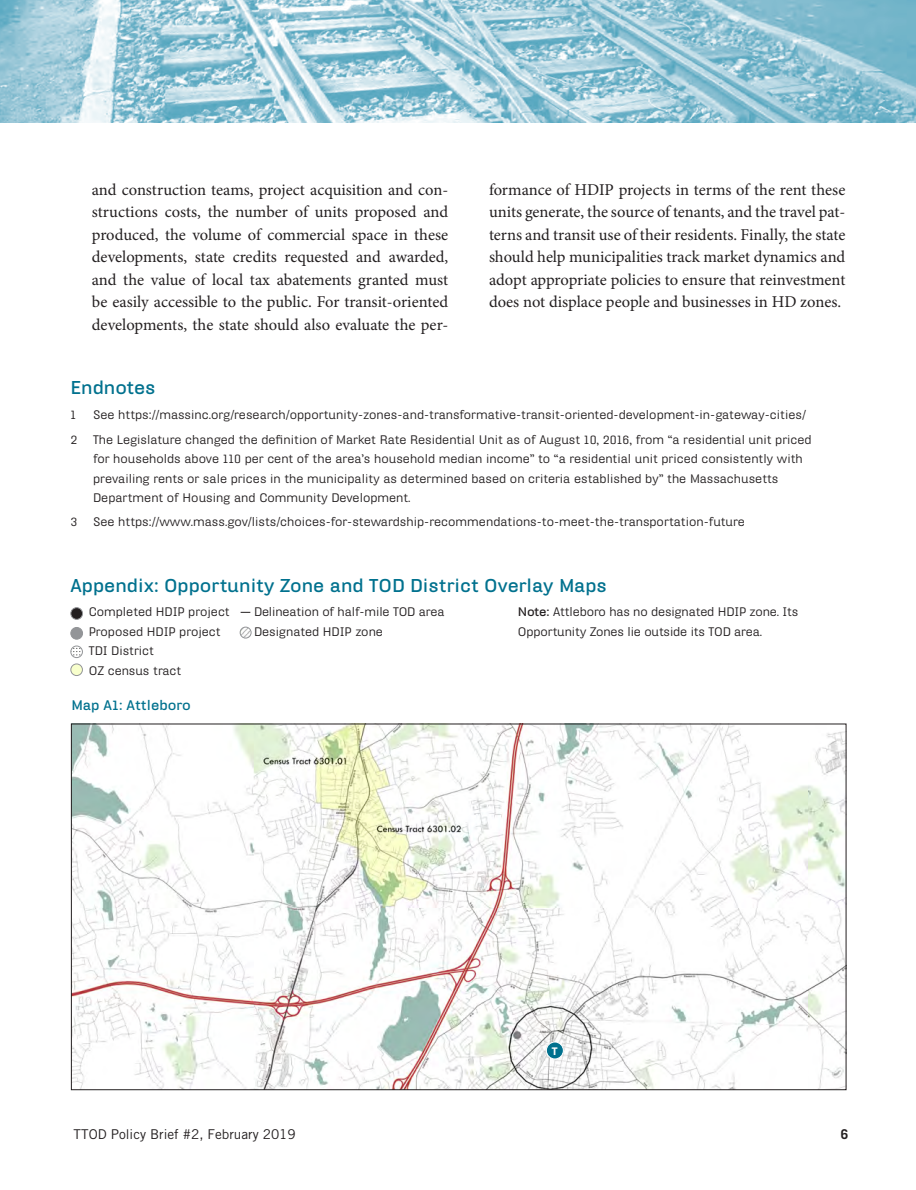
<style>
.page{position:relative;width:916px;height:1190px;background:#fff}
.page>*{position:absolute;margin:0;border:0;box-sizing:border-box;transform-origin:0 0}
.head_1{font:700 18px "Hydra Text";color:#00718e}
.new_body{font:16.5px/22.5px "Minion Pro";color:#231f20;text-align:justify}
.body{font:13.5px "Trade Gothic";color:#231f20}
.subhead{font:700 13.5px "Hydra Text";color:#00718e}
.body-2{font:700 13.5px "Trade Gothic";color:#231f20}
.new_chart_text{font:12px/19.5px "Hydra Text";color:#231f20}
.box_head{font:900 10.5px "Hydra Text";color:#fff}
.s1{font-weight:700}
</style>
<div class="page">
<img style="left:0;top:0;width:915px;height:122px">
<img style="left:73px;top:725px;width:771px;height:362px">
<div style="left:546px;top:1042px;width:17px;height:16px;background:#00718e;border-radius:50%"></div>
<div style="left:545px;top:1041px;width:18px;height:18px;border:1px solid #fff;border-radius:50%"></div>
<div style="left:71px;top:627px;width:11px;height:12px;background:#939598;border-radius:50%"></div>
<div style="left:71px;top:627px;width:12px;height:12px;border:1px solid #939598;border-radius:50%"></div>
<div style="left:71px;top:607px;width:11px;height:12px;background:#231f20;border-radius:50%"></div>
<div style="left:71px;top:607px;width:12px;height:12px;border:1px solid #939598;border-radius:50%"></div>
<svg style="left:71px;top:648px;width:12px;height:7px"></svg>
<div style="left:71px;top:646px;width:12px;height:11px;border:1px solid #939598;border-radius:50%"></div>
<svg style="left:240px;top:627px;width:11px;height:11px"></svg>
<div style="left:240px;top:627px;width:11px;height:11px;border:1px solid #939598;border-radius:50%"></div>
<svg style="left:71px;top:665px;width:11px;height:10px"></svg>
<div style="left:71px;top:663px;width:12px;height:12px;border:1px solid #939598;border-radius:50%"></div>
<p class="new_body" style="left:92px;top:178px;width:358px">and construction teams, project acquisition and con&shy;structions costs, the number of units proposed and produced, the volume of commercial space in these developments, state credits requested and awarded, and the value of local tax abatements granted must be easily accessible to the public. For transit-oriented developments, the state should also evaluate the per-</p>
<p class="new_body" style="left:489px;top:178px;width:358px">formance of HDIP projects in terms of the rent these units generate, the source of tenants, and the travel pat&shy;terns and transit use of their residents. Finally, the state should help municipalities track market dynamics and adopt appropriate policies to ensure that reinvestment does not displace people and businesses in HD zones.</p>
<p class="head_1" style="left:71px;top:376px;width:87px">Endnotes</p>
<p class="new_chart_text" style="left:71px;top:405px;width:7px">1</p>
<p class="new_chart_text" style="left:93px;top:405px;width:714px">See https://massinc.org/research/opportunity-zones-and-transformative-transit-oriented-development-in-gateway-cities/</p>
<p class="new_chart_text" style="left:71px;top:429px;width:9px">2</p>
<p class="new_chart_text" style="left:93px;top:429px;width:719px">The Legislature changed the definition of Market Rate Residential Unit as of August 10, 2016, from “a residential unit priced for households above 110 per cent of the area’s household median income” to “a residential unit priced consistently with prevailing rents or sale prices in the municipality as determined based on criteria established by” the Massachusetts Department of Housing and Community Development.</p>
<p class="new_chart_text" style="left:71px;top:511px;width:8px">3</p>
<p class="new_chart_text" style="left:93px;top:511px;width:653px">See https://www.mass.gov/lists/choices-for-stewardship-recommendations-to-meet-the-transportation-future</p>
<p class="head_1" style="left:71px;top:574px;width:537px">Appendix: Opportunity Zone and TOD District Overlay Maps</p>
<p class="new_chart_text" style="left:89px;top:602px;width:142px">Completed HDIP project</p>
<p class="new_chart_text" style="left:254px;top:602px;width:192px">Delineation of half-mile TOD area</p>
<p class="new_chart_text" style="left:89px;top:621px;width:133px">Proposed HDIP project</p>
<p class="new_chart_text" style="left:254px;top:621px;width:130px">Designated HDIP zone</p>
<p class="new_chart_text" style="left:89px;top:641px;width:67px">TDI District</p>
<p class="new_chart_text" style="left:89px;top:660px;width:94px">OZ census tract</p>
<p class="subhead" style="left:71px;top:696px;width:121px">Map A1: Attleboro</p>
<p class="new_chart_text" style="left:518px;top:602px;width:282px"><span class="s1">Note:</span> Attleboro has no designated HDIP zone. Its<br>Opportunity Zones lie outside its TOD area.</p>
<p class="box_head" style="left:551px;top:1044px;width:7px">T</p>
<p class="body" style="left:74px;top:1125px;width:223px">TTOD Policy Brief #2, February 2019</p>
<p class="body-2" style="left:840px;top:1125px;width:9px">6</p>
</div>
